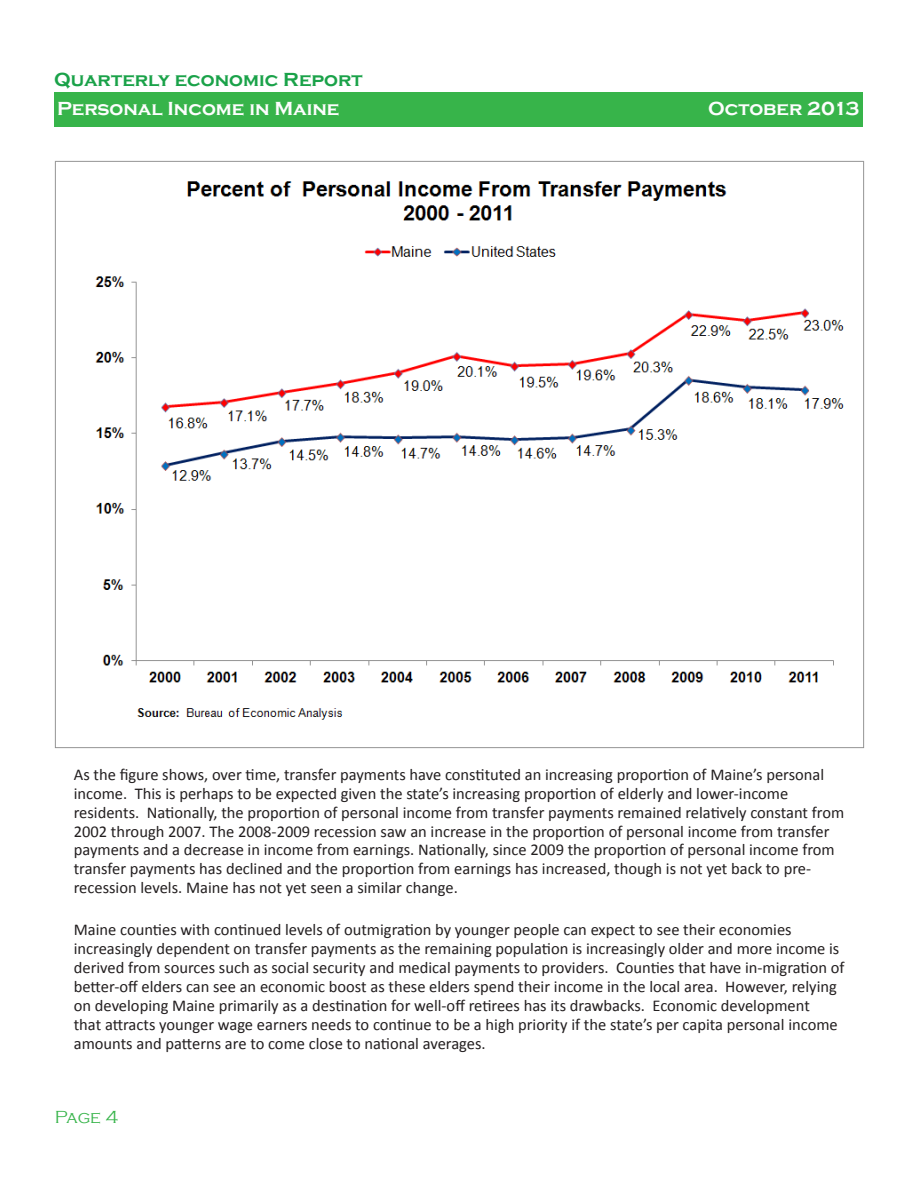
<style>
.page{position:relative;width:918px;height:1188px;background:#fff}
.page>*{position:absolute;margin:0;border:0;box-sizing:border-box;transform-origin:0 0}
.t1{font:700 19.5px "Copperplate Gothic";color:#fdfdfd}
.t2{font:700 19.5px "Copperplate Gothic";color:#1aa249}
.t3{font:300 19.5px "Copperplate Gothic";color:#fdfdfd}
.t4{font:300 18px "Copperplate Gothic";color:#37b44a}
.Normal__Web{font:16.5px/18.9px "Calibri";color:#231f20}
</style>
<div class="page">
<div style="left:55px;top:92px;width:808px;height:35px;background:#37b44a"></div>
<img style="left:55px;top:160px;width:810px;height:588px">
<p class="t2" style="left:54px;top:69px;width:310px">Quarterly economic Report</p>
<p class="t3" style="left:54px;top:101px;width:86px">Growth</p>
<p class="t1" style="left:708px;top:98px;width:153px">October 2013</p>
<p class="t1" style="left:57px;top:98px;width:284px">Personal Income in Maine</p>
<p class="t3" style="left:654px;top:101px;width:207px">First Quarter 2013</p>
<p class="Normal__Web" style="left:74px;top:765px;width:772px">As the figure shows, over time, transfer payments have constituted an increasing proportion of Maine’s personal income. This is perhaps to be expected given the state’s increasing proportion of elderly and lower-income residents. Nationally, the proportion of personal income from transfer payments remained relatively constant from 2002 through 2007. The 2008-2009 recession saw an increase in the proportion of personal income from transfer payments and a decrease in income from earnings. Nationally, since 2009 the proportion of personal income from transfer payments has declined and the proportion from earnings has increased, though is not yet back to pre&shy;recession levels. Maine has not yet seen a similar change.</p>
<p class="Normal__Web" style="left:74px;top:920px;width:772px">Maine counties with continued levels of outmigration by younger people can expect to see their economies increasingly dependent on transfer payments as the remaining population is increasingly older and more income is derived from sources such as social security and medical payments to providers. Counties that have in-migration of better-off elders can see an economic boost as these elders spend their income in the local area. However, relying on developing Maine primarily as a destination for well-off retirees has its drawbacks. Economic development<br>that attracts younger wage earners needs to continue to be a high priority if the state’s per capita personal income amounts and patterns are to come close to national averages.</p>
<p class="t4" style="left:55px;top:1108px;width:65px">Page 4</p>
</div>
